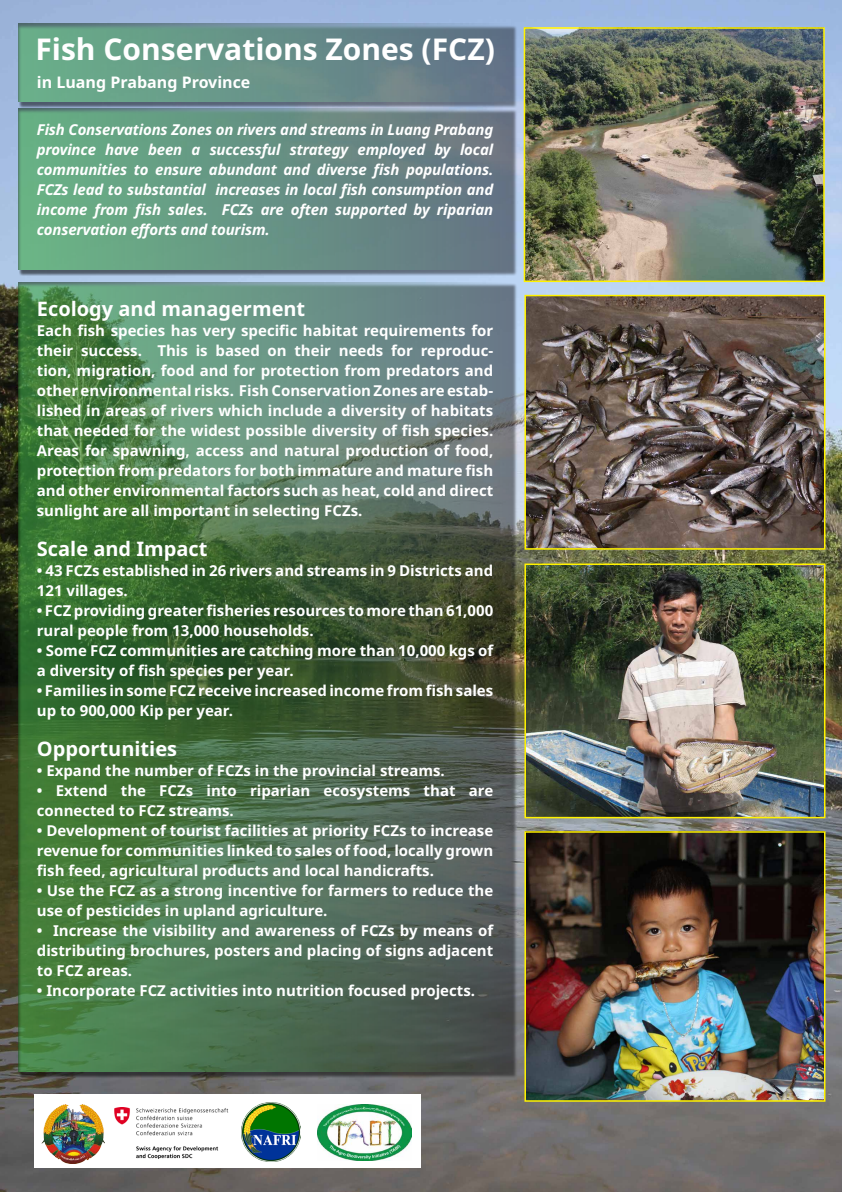
<style>
.page{position:relative;width:842px;height:1192px;background:#fff}
.page>*{position:absolute;margin:0;border:0;box-sizing:border-box;transform-origin:0 0}
.t1{font:700 30px "Noto Sans";color:#fff}
.t2{font:700 20px "Noto Sans";color:#fff}
.t3{font:700 16px "Noto Sans";color:#fff}
.t4{font:700 15px/20px "Noto Sans";color:#fff}
.t5{font:italic 700 15px/20px "Noto Sans";letter-spacing:-.01em;color:#fff;text-align:justify}
</style>
<div class="page">
<img style="left:0;top:0;width:842px;height:1192px">
<div style="left:0;top:10px;width:511px;height:92px;background:#000;opacity:.75"></div>
<div style="left:0;top:95px;width:511px;height:175px;background:#000;opacity:.75"></div>
<div style="left:0;top:268px;width:511px;height:804px;background:#000;opacity:.75"></div>
<img style="left:527px;top:30px;width:295px;height:249px">
<div style="left:524px;top:27px;width:301px;height:255px;border:2px solid #fff200"></div>
<img style="left:527px;top:298px;width:295px;height:249px">
<div style="left:524px;top:295px;width:301px;height:255px;border:2px solid #fff200"></div>
<img style="left:527px;top:566px;width:295px;height:249px">
<div style="left:524px;top:563px;width:301px;height:255px;border:2px solid #fff200"></div>
<img style="left:527px;top:834px;width:295px;height:265px">
<div style="left:524px;top:831px;width:301px;height:271px;border:2px solid #fff200"></div>
<div style="left:35px;top:1094px;width:386px;height:74px;background:#fff"></div>
<img style="left:42px;top:1104px;width:63px;height:59px">
<img style="left:318px;top:1104px;width:94px;height:56px">
<img style="left:242px;top:1102px;width:59px;height:60px">
<img style="left:114px;top:1108px;width:115px;height:51px">
<h1 class="t1" style="left:35px;top:28px;width:461px">Fish Conservations Zones (FCZ)</h1>
<p class="t3" style="left:37px;top:71px;width:215px">in Luang Prabang Province</p>
<p class="t5" style="left:37px;top:120px;width:458px">Fish Conservations Zones on rivers and streams in Luang Prabang province have been a successful strategy employed by local communities to ensure abundant and diverse fish populations.<br>FCZs lead to substantial increases in local fish consumption and income from fish sales. FCZs are often supported by riparian conservation efforts and tourism.</p>
<h2 class="t2" style="left:37px;top:295px;width:270px">Ecology and managerment</h2>
<p class="t4" style="left:37px;top:321px;width:458px;text-align:justify">Each fish species has very specific habitat requirements for their success. This is based on their needs for reproduc&shy;tion, migration, food and for protection from predators and other environmental risks. Fish Conservation Zones are estab&shy;lished in areas of rivers which include a diversity of habitats that needed for the widest possible diversity of fish species.<br>Areas for spawning, access and natural production of food, protection from predators for both immature and mature fish and other environmental factors such as heat, cold and direct sunlight are all important in selecting FCZs.</p>
<h2 class="t2" style="left:37px;top:535px;width:172px">Scale and Impact</h2>
<p class="t4" style="left:37px;top:561px;width:458px">• 43 FCZs established in 26 rivers and streams in 9 Districts and<br>121 villages.</p>
<p class="t4" style="left:37px;top:601px;width:458px">• FCZ providing greater fisheries resources to more than 61,000 rural people from 13,000 households.</p>
<p class="t4" style="left:37px;top:641px;width:458px">• Some FCZ communities are catching more than 10,000 kgs of a diversity of fish species per year.</p>
<p class="t4" style="left:37px;top:681px;width:458px">• Families in some FCZ receive increased income from fish sales up to 900,000 Kip per year.</p>
<h2 class="t2" style="left:37px;top:735px;width:142px">Opportunities</h2>
<p class="t4" style="left:37px;top:761px;width:409px">• Expand the number of FCZs in the provincial streams.</p>
<p class="t4" style="left:37px;top:781px;width:458px">• Extend the FCZs into riparian ecosystems that are connected to FCZ streams.</p>
<p class="t4" style="left:37px;top:821px;width:458px;text-align:justify">• Development of tourist facilities at priority FCZs to increase revenue for communities linked to sales of food, locally grown fish feed, agricultural products and local handicrafts.</p>
<p class="t4" style="left:37px;top:881px;width:458px">• Use the FCZ as a strong incentive for farmers to reduce the use of pesticides in upland agriculture.</p>
<p class="t4" style="left:37px;top:921px;width:458px;text-align:justify">• Increase the visibility and awareness of FCZs by means of distributing brochures, posters and placing of signs adjacent to FCZ areas.</p>
<p class="t4" style="left:37px;top:981px;width:440px">• Incorporate FCZ activities into nutrition focused projects.</p>
</div>
